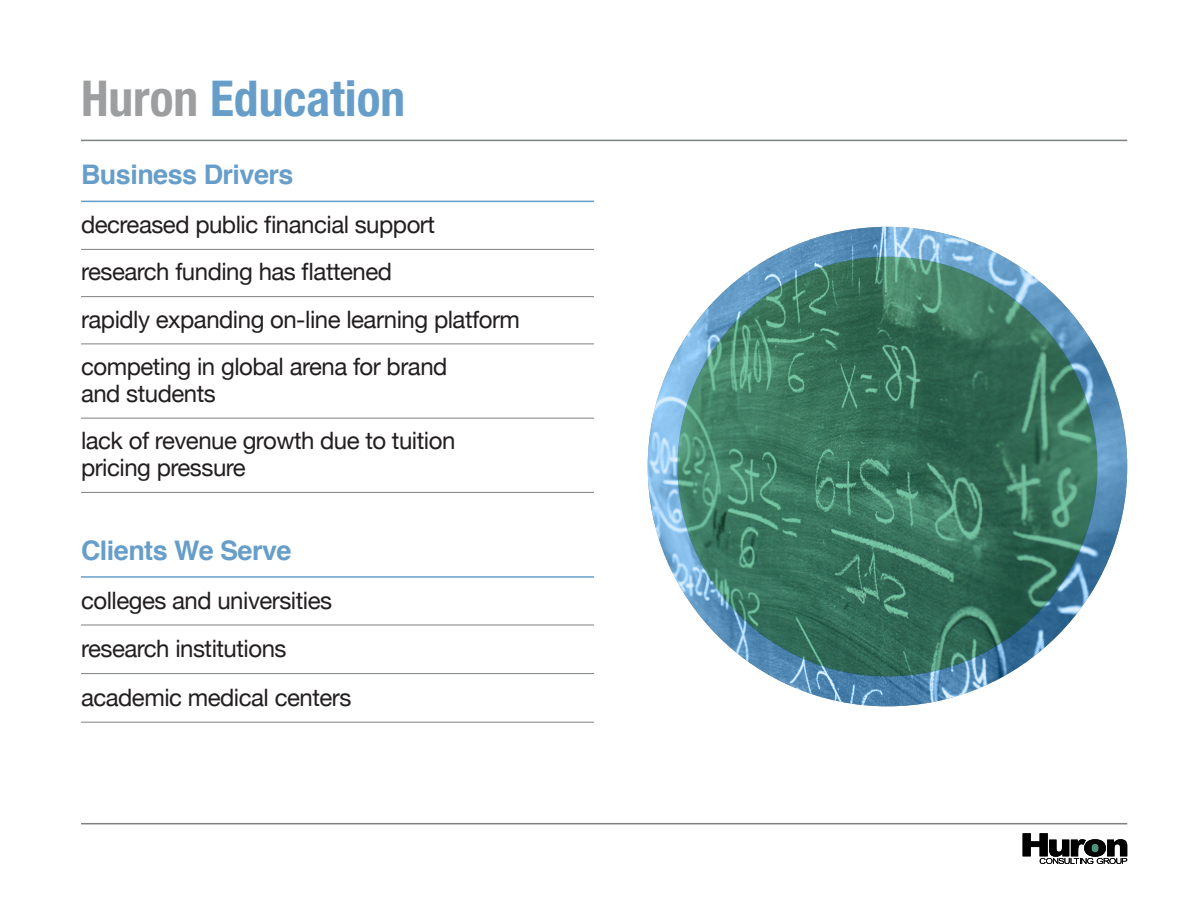
<style>
.page{position:relative;width:1188px;height:918px;background:#fff}
.page>*{position:absolute;margin:0;border:0;box-sizing:border-box;transform-origin:0 0}
.t1{font:700 condensed 49.5px "Helvetica Neue";color:#679ec9}
.normal_bullet_points{font:700 27px "Helvetica";letter-spacing:-.02em;color:#679ec9}
.normal_bullet_points-2{font:24px/27px "Helvetica Neue";letter-spacing:-.02em;color:#231f20}
.s1{color:#9d9e9f}
</style>
<div class="page">
<svg style="left:1023px;top:833px;width:104px;height:31px"></svg>
<hr style="left:81px;top:823px;width:1046px;height:1px;background:#7d8081">
<hr style="left:81px;top:140px;width:1046px;height:1px;background:#7d8081">
<hr style="left:81px;top:201px;width:513px;height:1px;background:#679ec9">
<hr style="left:81px;top:249px;width:513px;height:1px;background:#7d8081">
<hr style="left:81px;top:296px;width:513px;height:1px;background:#7d8081">
<hr style="left:81px;top:344px;width:513px;height:1px;background:#7d8081">
<hr style="left:81px;top:418px;width:513px;height:1px;background:#7d8081">
<hr style="left:81px;top:492px;width:513px;height:1px;background:#7d8081">
<hr style="left:81px;top:576px;width:513px;height:2px;background:#679ec9">
<hr style="left:81px;top:625px;width:513px;height:1px;background:#7d8081">
<hr style="left:81px;top:673px;width:513px;height:1px;background:#7d8081">
<hr style="left:81px;top:722px;width:513px;height:1px;background:#7d8081">
<img style="left:648px;top:227px;width:479px;height:479px;border-radius:240px">
<svg style="left:677px;top:257px;width:421px;height:420px;background:#3b765f"></svg>
<div style="left:648px;top:227px;width:479px;height:479px;border:30px solid #679ec9;border-radius:50%"></div>
<p class="t1" style="left:81px;top:69px;width:326px"><span class="s1">Huron</span> Education</p>
<p class="normal_bullet_points" style="left:81px;top:153px;width:214px">Business Drivers</p>
<p class="normal_bullet_points-2" style="left:81px;top:211px;width:356px">decreased public financial support</p>
<p class="normal_bullet_points-2" style="left:81px;top:258px;width:313px">research funding has flattened</p>
<p class="normal_bullet_points-2" style="left:81px;top:305px;width:441px">rapidly expanding on-line learning platform</p>
<p class="normal_bullet_points-2" style="left:81px;top:352px;width:368px">competing in global arena for brand and students</p>
<p class="normal_bullet_points-2" style="left:81px;top:427px;width:376px">lack of revenue growth due to tuition pricing pressure</p>
<p class="normal_bullet_points" style="left:81px;top:529px;width:212px">Clients We Serve</p>
<p class="normal_bullet_points-2" style="left:81px;top:586px;width:253px">colleges and universities</p>
<p class="normal_bullet_points-2" style="left:81px;top:635px;width:207px">research institutions</p>
<p class="normal_bullet_points-2" style="left:81px;top:683px;width:272px">academic medical centers</p>
</div>
